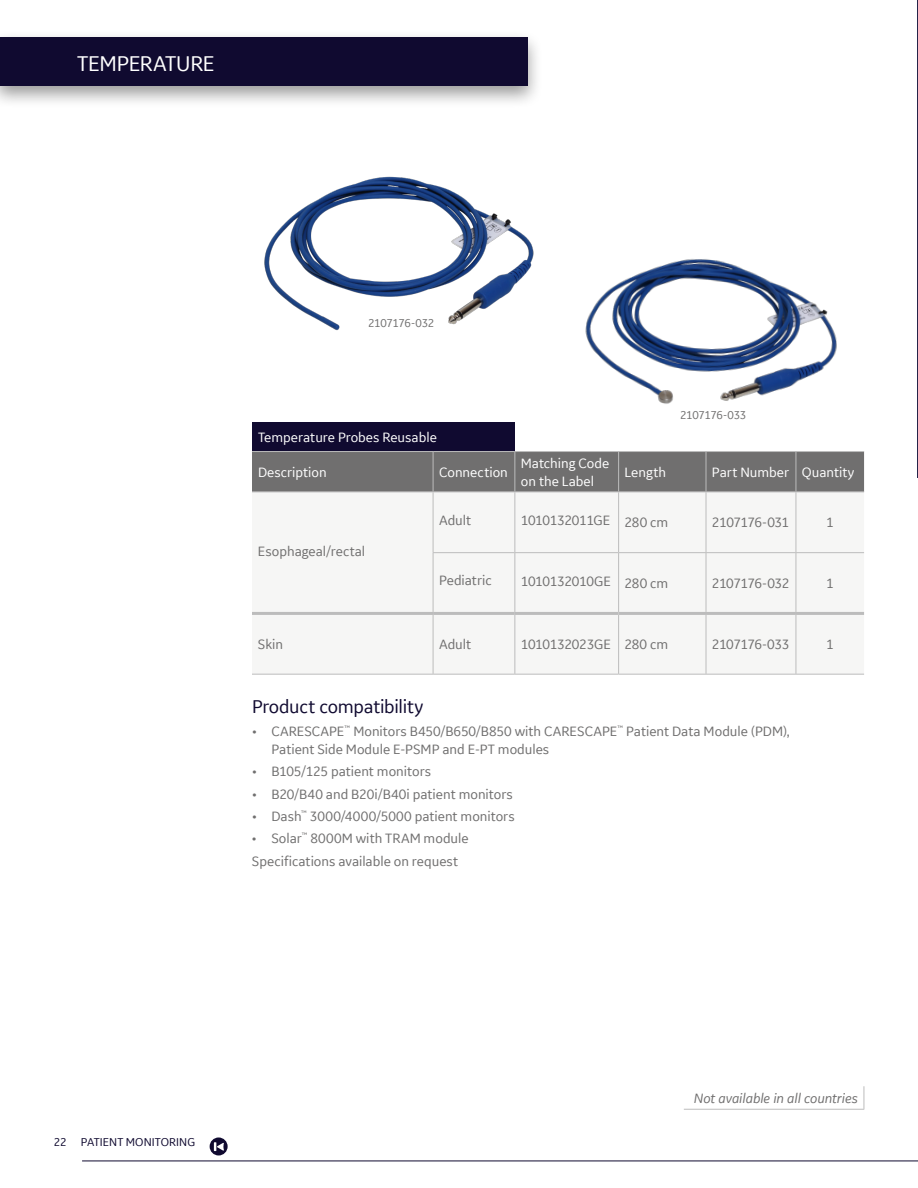
<style>
.page{position:relative;width:918px;height:1188px;background:#fff}
.page>*{position:absolute;margin:0;border:0;box-sizing:border-box;transform-origin:0 0}
.t1{font:22.5px "GE Inspira Sans";letter-spacing:-.01em;color:#fff}
.t2{font:19.5px "GE Inspira Sans";letter-spacing:-.015em;color:#100a30}
.t3{font:14.25px/18px "GE Inspira Sans";color:#706f6f}
.t4{font:14.25px/18px "GE Inspira Sans";color:#fff}
.t5{font:italic 14.25px "GE Inspira Sans";letter-spacing:-.005em;color:#706f6f}
.t6{font:14.25px "GE Inspira Sans";letter-spacing:-.03em;color:#706f6f}
.t7{font:14.25px "GE Inspira Sans";letter-spacing:-.025em;color:#706f6f}
.t8{font:14.25px "GE Inspira Sans";letter-spacing:-.02em;color:#706f6f}
.t9{font:14.25px "GE Inspira Sans";letter-spacing:-.035em;color:#706f6f}
.t10{font:12px "GE Inspira Sans";letter-spacing:-.02em;color:#706f6f}
.t11{font:12px "GE Inspira Sans";letter-spacing:.01em;color:#100a30}
</style>
<div class="page">
<img style="left:917px;top:0;width:1px;height:477px">
<div style="left:0;top:29px;width:543px;height:79px;background:#000;opacity:.4"></div>
<div style="left:0;top:38px;width:528px;height:48px;background:#100a30"></div>
<img style="left:264px;top:176px;width:270px;height:155px">
<img style="left:585px;top:259px;width:252px;height:145px">
<hr style="left:684px;top:1109px;width:180px;height:1px;background:#bcbcbc">
<svg style="left:864px;top:1086px;width:1px;height:23px"></svg>
<div style="left:252px;top:422px;width:263px;height:30px;background:#100a30"></div>
<div style="left:252px;top:452px;width:612px;height:40px;background:#706f6f"></div>
<div style="left:252px;top:493px;width:612px;height:181px;background:#f6f6f5"></div>
<hr style="left:252px;top:451px;width:181px;height:1px;background:#bcbcbc">
<hr style="left:433px;top:451px;width:82px;height:1px;background:#bcbcbc">
<hr style="left:433px;top:452px;width:1px;height:40px;background:#bcbcbc">
<hr style="left:515px;top:451px;width:104px;height:1px;background:#bcbcbc">
<hr style="left:514px;top:452px;width:1px;height:40px;background:#bcbcbc">
<hr style="left:619px;top:451px;width:87px;height:1px;background:#bcbcbc">
<hr style="left:618px;top:452px;width:1px;height:40px;background:#bcbcbc">
<hr style="left:706px;top:451px;width:90px;height:1px;background:#bcbcbc">
<hr style="left:706px;top:452px;width:1px;height:40px;background:#bcbcbc">
<hr style="left:796px;top:451px;width:68px;height:1px;background:#bcbcbc">
<hr style="left:796px;top:452px;width:1px;height:40px;background:#bcbcbc">
<hr style="left:252px;top:492px;width:181px;height:1px;background:#bcbcbc">
<hr style="left:433px;top:492px;width:82px;height:1px;background:#bcbcbc">
<hr style="left:433px;top:492px;width:1px;height:60px;background:#bcbcbc">
<hr style="left:515px;top:492px;width:104px;height:1px;background:#bcbcbc">
<hr style="left:514px;top:492px;width:1px;height:60px;background:#bcbcbc">
<hr style="left:619px;top:492px;width:87px;height:1px;background:#bcbcbc">
<hr style="left:618px;top:492px;width:1px;height:60px;background:#bcbcbc">
<hr style="left:706px;top:492px;width:90px;height:1px;background:#bcbcbc">
<hr style="left:706px;top:492px;width:1px;height:60px;background:#bcbcbc">
<hr style="left:796px;top:492px;width:68px;height:1px;background:#bcbcbc">
<hr style="left:796px;top:492px;width:1px;height:60px;background:#bcbcbc">
<hr style="left:433px;top:552px;width:82px;height:1px;background:#bcbcbc">
<hr style="left:433px;top:553px;width:1px;height:59px;background:#bcbcbc">
<hr style="left:515px;top:552px;width:104px;height:1px;background:#bcbcbc">
<hr style="left:514px;top:553px;width:1px;height:59px;background:#bcbcbc">
<hr style="left:619px;top:552px;width:87px;height:1px;background:#bcbcbc">
<hr style="left:618px;top:553px;width:1px;height:59px;background:#bcbcbc">
<hr style="left:706px;top:552px;width:90px;height:1px;background:#bcbcbc">
<hr style="left:706px;top:553px;width:1px;height:59px;background:#bcbcbc">
<hr style="left:796px;top:552px;width:68px;height:1px;background:#bcbcbc">
<hr style="left:796px;top:553px;width:1px;height:59px;background:#bcbcbc">
<hr style="left:433px;top:615px;width:1px;height:59px;background:#bcbcbc">
<hr style="left:514px;top:615px;width:1px;height:59px;background:#bcbcbc">
<hr style="left:618px;top:615px;width:1px;height:59px;background:#bcbcbc">
<hr style="left:706px;top:615px;width:1px;height:59px;background:#bcbcbc">
<hr style="left:796px;top:615px;width:1px;height:59px;background:#bcbcbc">
<hr style="left:252px;top:674px;width:181px;height:1px;background:#bcbcbc">
<hr style="left:433px;top:674px;width:82px;height:1px;background:#bcbcbc">
<hr style="left:515px;top:674px;width:104px;height:1px;background:#bcbcbc">
<hr style="left:619px;top:674px;width:87px;height:1px;background:#bcbcbc">
<hr style="left:706px;top:674px;width:90px;height:1px;background:#bcbcbc">
<hr style="left:796px;top:674px;width:68px;height:1px;background:#bcbcbc">
<hr style="left:252px;top:612px;width:181px;height:3px;background:#bcbcbc">
<hr style="left:433px;top:612px;width:82px;height:3px;background:#bcbcbc">
<hr style="left:515px;top:612px;width:104px;height:3px;background:#bcbcbc">
<hr style="left:619px;top:612px;width:87px;height:3px;background:#bcbcbc">
<hr style="left:706px;top:612px;width:90px;height:3px;background:#bcbcbc">
<hr style="left:796px;top:612px;width:68px;height:3px;background:#bcbcbc">
<svg style="left:210px;top:1137px;width:18px;height:18px"></svg>
<hr style="left:82px;top:1161px;width:836px;height:1px;background:#100a30">
<h1 class="t1" style="left:77px;top:50px;width:139px">TEMPERATURE</h1>
<p class="t10" style="left:368px;top:315px;width:68px">2107176-032</p>
<p class="t10" style="left:680px;top:407px;width:68px">2107176-033</p>
<p class="t4" style="left:258px;top:428px;width:180px">Temperature Probes Reusable</p>
<p class="t4" style="left:258px;top:463px;width:70px">Description</p>
<p class="t4" style="left:439px;top:463px;width:70px">Connection</p>
<p class="t4" style="left:521px;top:454px;width:90px">Matching Code on the Label</p>
<p class="t4" style="left:625px;top:463px;width:43px">Length</p>
<p class="t4" style="left:712px;top:463px;width:144px">Part Number Quantity</p>
<p class="t3" style="left:258px;top:542px;width:109px">Esophageal/rectal</p>
<p class="t3" style="left:439px;top:511px;width:34px">Adult</p>
<p class="t7" style="left:521px;top:512px;width:149px">1010132011GE 280 cm</p>
<p class="t9" style="left:712px;top:514px;width:79px">2107176-031</p>
<p class="t3" style="left:826px;top:513px;width:9px">1</p>
<p class="t3" style="left:439px;top:571px;width:54px">Pediatric</p>
<p class="t8" style="left:521px;top:573px;width:149px">1010132010GE 280 cm</p>
<p class="t6" style="left:712px;top:575px;width:79px">2107176-032</p>
<p class="t3" style="left:826px;top:574px;width:9px">1</p>
<p class="t3" style="left:258px;top:635px;width:27px">Skin</p>
<p class="t3" style="left:439px;top:635px;width:34px">Adult</p>
<p class="t3" style="left:521px;top:635px;width:149px">1010132023GE 280 cm</p>
<p class="t6" style="left:712px;top:635px;width:79px">2107176-033</p>
<p class="t3" style="left:826px;top:635px;width:9px">1</p>
<h2 class="t2" style="left:252px;top:694px;width:173px">Product compatibility</h2>
<p class="t3" style="left:271px;top:722px;width:520px;text-indent:-19px">• CARESCAPE<sup>™</sup> Monitors B450/B650/B850 with CARESCAPE<sup>™</sup> Patient Data Module (PDM),<br>Patient Side Module E-PSMP and E-PT modules</p>
<p class="t3" style="left:252px;top:762px;width:181px">• B105/125 patient monitors</p>
<p class="t3" style="left:252px;top:784px;width:262px">• B20/B40 and B20i/B40i patient monitors</p>
<p class="t3" style="left:252px;top:807px;width:264px">• Dash<sup>™</sup> 3000/4000/5000 patient monitors</p>
<p class="t3" style="left:252px;top:827px;width:218px;line-height:22.4px">• Solar<sup>™</sup> 8000M with TRAM module<br>Specifications available on request</p>
<p class="t11" style="left:54px;top:1135px;width:143px">22 PATIENT MONITORING</p>
<p class="t5" style="left:694px;top:1089px;width:166px">Not available in all countries</p>
</div>
